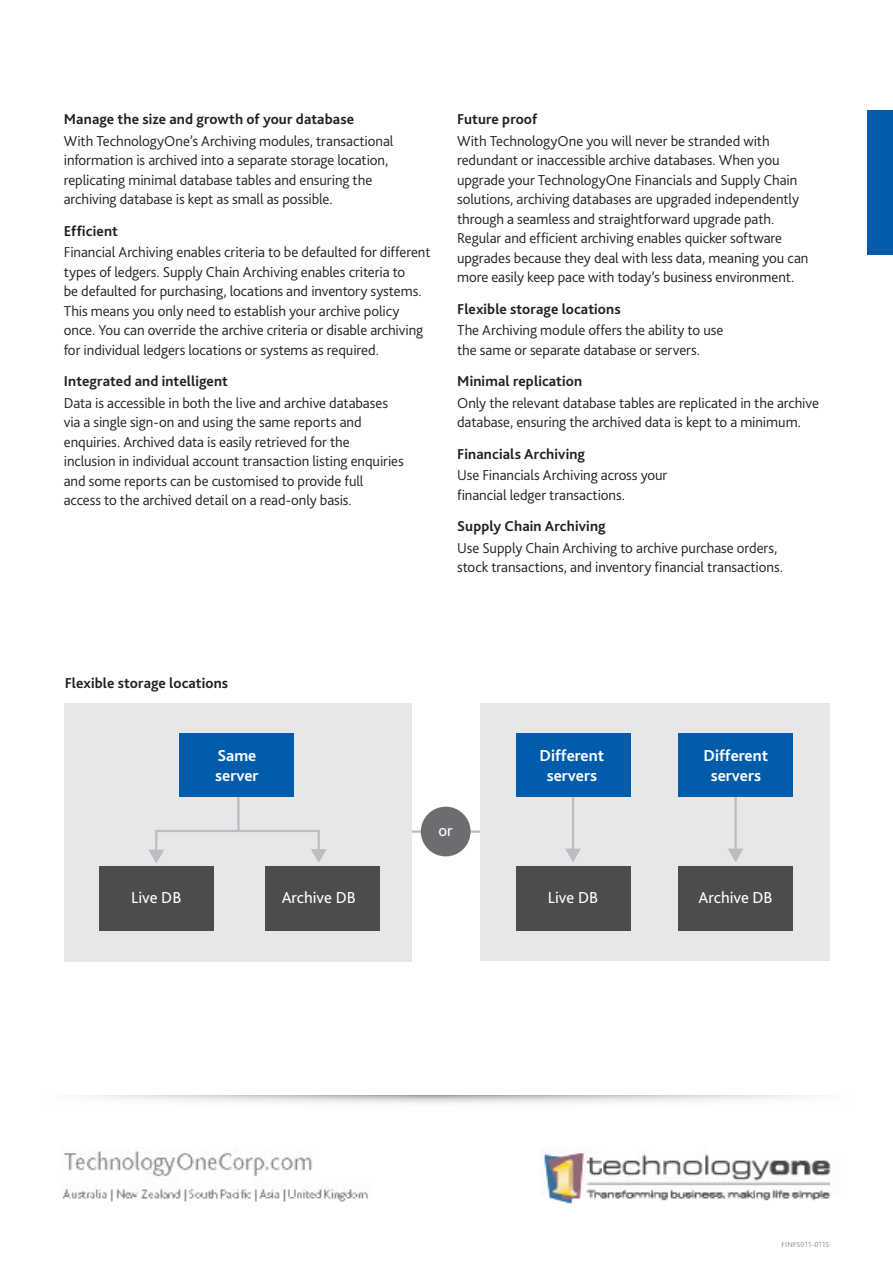
<style>
.page{position:relative;width:893px;height:1263px;background:#fff}
.page>*{position:absolute;margin:0;border:0;box-sizing:border-box;transform-origin:0 0}
.t1{font:700 16.65px/20px "Bliss 2";color:#fff;text-align:center}
.t2{font:16.65px "Bliss 2";color:#fff}
.t3{font:300 15px/19.5px "Bliss 2";letter-spacing:-.005em;color:#231f20}
.t4{font:700 15px "Bliss 2";letter-spacing:.01em;color:#231f20}
.t5{font:7.5px "Bliss 2";letter-spacing:.02em;color:#939598}
</style>
<div class="page">
<div style="left:867px;top:111px;width:26px;height:144px;background:#015dab"></div>
<img style="left:62px;top:1151px;width:769px;height:53px">
<hr style="left:411px;top:830px;width:69px;height:3px;background:#bcbdc0">
<div style="left:64px;top:703px;width:347px;height:258px;background:#e6e7e9"></div>
<div style="left:480px;top:704px;width:349px;height:257px;background:#e6e7e9"></div>
<div style="left:421px;top:807px;width:50px;height:49px;background:#6c6d70;border-radius:50%"></div>
<div style="left:516px;top:866px;width:114px;height:64px;background:#4b4c4d"></div>
<div style="left:678px;top:866px;width:115px;height:64px;background:#4b4c4d"></div>
<hr style="left:572px;top:796px;width:2px;height:55px;background:#bcbdc0">
<svg style="left:565px;top:849px;width:16px;height:13px"></svg>
<hr style="left:734px;top:796px;width:3px;height:55px;background:#bcbdc0">
<svg style="left:728px;top:849px;width:15px;height:13px"></svg>
<div style="left:99px;top:866px;width:115px;height:64px;background:#4b4c4d"></div>
<div style="left:265px;top:866px;width:114px;height:64px;background:#4b4c4d"></div>
<svg style="left:149px;top:830px;width:178px;height:33px"></svg>
<hr style="left:237px;top:796px;width:3px;height:35px;background:#bcbdc0">
<div style="left:516px;top:733px;width:114px;height:64px;background:#015dab"></div>
<div style="left:678px;top:733px;width:115px;height:64px;background:#015dab"></div>
<div style="left:180px;top:733px;width:114px;height:64px;background:#015dab"></div>
<svg style="left:85px;top:1095px;width:727px;height:9px"></svg>
<p class="t4" style="left:64px;top:110px;width:292px">Manage the size and growth of your database</p>
<p class="t3" style="left:64px;top:131px;width:331px">With TechnologyOne’s Archiving modules, transactional information is archived into a separate storage location, replicating minimal database tables and ensuring the archiving database is kept as small as possible.</p>
<p class="t4" style="left:64px;top:221px;width:56px">Efficient</p>
<p class="t3" style="left:64px;top:242px;width:368px">Financial Archiving enables criteria to be defaulted for different types of ledgers. Supply Chain Archiving enables criteria to<br>be defaulted for purchasing, locations and inventory systems.<br>This means you only need to establish your archive policy once. You can override the archive criteria or disable archiving for individual ledgers locations or systems as required.</p>
<p class="t4" style="left:64px;top:372px;width:166px">Integrated and intelligent</p>
<p class="t3" style="left:64px;top:393px;width:342px">Data is accessible in both the live and archive databases via a single sign-on and using the same reports and enquiries. Archived data is easily retrieved for the inclusion in individual account transaction listing enquiries and some reports can be customised to provide full access to the archived detail on a read-only basis.</p>
<p class="t4" style="left:457px;top:110px;width:82px">Future proof</p>
<p class="t3" style="left:457px;top:131px;width:353px">With TechnologyOne you will never be stranded with redundant or inaccessible archive databases. When you upgrade your TechnologyOne Financials and Supply Chain solutions, archiving databases are upgraded independently through a seamless and straightforward upgrade path.<br>Regular and efficient archiving enables quicker software upgrades because they deal with less data, meaning you can more easily keep pace with today’s business environment.</p>
<p class="t4" style="left:457px;top:299px;width:165px">Flexible storage locations</p>
<p class="t3" style="left:457px;top:320px;width:268px">The Archiving module offers the ability to use the same or separate database or servers.</p>
<p class="t4" style="left:457px;top:372px;width:127px">Minimal replication</p>
<p class="t3" style="left:457px;top:393px;width:363px">Only the relevant database tables are replicated in the archive database, ensuring the archived data is kept to a minimum.</p>
<p class="t4" style="left:457px;top:444px;width:129px">Financials Archiving</p>
<p class="t3" style="left:457px;top:465px;width:212px">Use Financials Archiving across your financial ledger transactions.</p>
<p class="t4" style="left:457px;top:517px;width:150px">Supply Chain Archiving</p>
<p class="t3" style="left:457px;top:538px;width:327px">Use Supply Chain Archiving to archive purchase orders, stock transactions, and inventory financial transactions.</p>
<p class="t4" style="left:65px;top:674px;width:165px">Flexible storage locations</p>
<p class="t1" style="left:215px;top:745px;width:45px;text-align:left">Same server</p>
<p class="t2" style="left:439px;top:820px;width:16px">or</p>
<p class="t1" style="left:540px;top:745px;width:66px">Different servers</p>
<p class="t1" style="left:704px;top:745px;width:66px">Different servers</p>
<p class="t2" style="left:131px;top:887px;width:52px">Live DB</p>
<p class="t2" style="left:282px;top:887px;width:76px">Archive DB</p>
<p class="t2" style="left:548px;top:887px;width:52px">Live DB</p>
<p class="t2" style="left:699px;top:887px;width:76px">Archive DB</p>
<p class="t5" style="left:782px;top:1240px;width:49px">FINFS011-0115</p>
</div>
